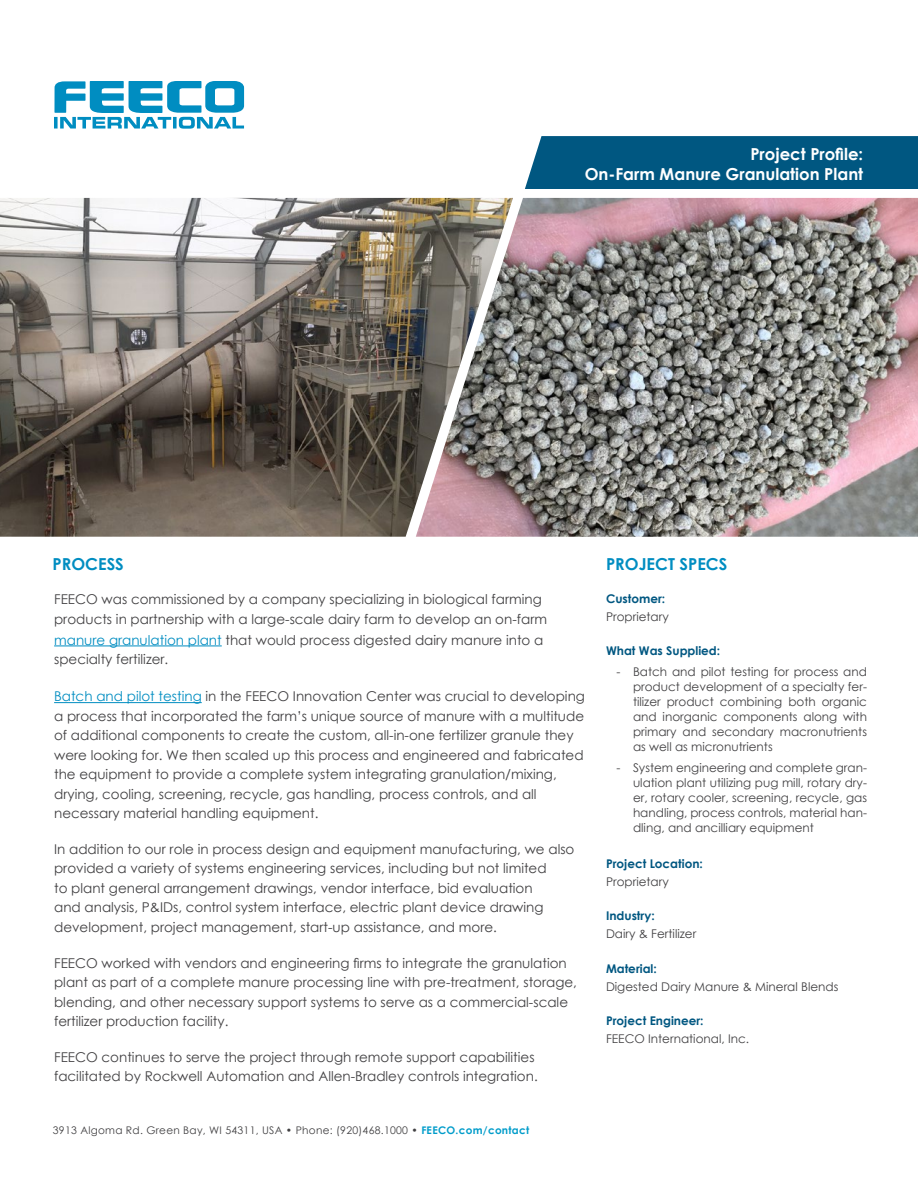
<style>
.page{position:relative;width:918px;height:1188px;background:#fff}
.page>*{position:absolute;margin:0;border:0;box-sizing:border-box;transform-origin:0 0}
.t1{font:700 16.5px/19.5px "Century Gothic";color:#fff;text-align:right}
.t2{font:700 16.5px "Century Gothic";color:#008dc1}
.t3{font:13.5px/19.5px "Century Gothic";color:#414042}
.Project_Details{font:12px/15px "Century Gothic";color:#414042}
.Project_Details-2{font:700 12px/18px "Century Gothic";color:#005781}
.t4{font:10.5px "Century Gothic";letter-spacing:.025em;color:#414042}
.s1{color:#008dc1}
.s2{font-weight:700;color:#009cca}
.s3{font-weight:700;color:#005781}
.s4{font-weight:400;color:#414042}
</style>
<div class="page">
<div style="left:525px;top:136px;width:393px;height:53px;background:#005781"></div>
<svg style="left:54px;top:81px;width:190px;height:48px"></svg>
<hr style="left:54px;top:646px;width:168px;height:1px;background:#008dc1">
<hr style="left:54px;top:702px;width:148px;height:1px;background:#008dc1">
<img style="left:0;top:198px;width:416px;height:339px">
<img style="left:416px;top:198px;width:502px;height:339px">
<h1 class="t1" style="left:585px;top:144px;width:280px">Project Profile:<br>On-Farm Manure Granulation Plant</h1>
<h2 class="t2" style="left:53px;top:551px;width:73px">PROCESS</h2>
<p class="t3" style="left:54px;top:589px;width:494px">FEECO was commissioned by a company specializing in biological farming products in partnership with a large-scale dairy farm to develop an on-farm</p>
<p class="t3" style="left:54px;top:630px;width:491px"><span class="s1">manure granulation plant</span> that would process digested dairy manure into a specialty fertilizer.</p>
<p class="t3" style="left:54px;top:686px;width:532px"><span class="s1">Batch and pilot testing</span> in the FEECO Innovation Center was crucial to developing a process that incorporated the farm’s unique source of manure with a multitude of additional components to create the custom, all-in-one fertilizer granule they were looking for. We then scaled up this process and engineered and fabricated the equipment to provide a complete system integrating granulation/mixing, drying, cooling, screening, recycle, gas handling, process controls, and all necessary material handling equipment.</p>
<p class="t3" style="left:54px;top:839px;width:522px">In addition to our role in process design and equipment manufacturing, we also provided a variety of systems engineering services, including but not limited<br>to plant general arrangement drawings, vendor interface, bid evaluation<br>and analysis, P&amp;IDs, control system interface, electric plant device drawing development, project management, start-up assistance, and more.</p>
<p class="t3" style="left:54px;top:953px;width:524px">FEECO worked with vendors and engineering firms to integrate the granulation plant as part of a complete manure processing line with pre-treatment, storage, blending, and other necessary support systems to serve as a commercial-scale fertilizer production facility.</p>
<p class="t3" style="left:54px;top:1047px;width:485px">FEECO continues to serve the project through remote support capabilities facilitated by Rockwell Automation and Allen-Bradley controls integration.</p>
<p class="t4" style="left:53px;top:1123px;width:478px">3913 Algoma Rd. Green Bay, WI 54311, USA • Phone: (920)468.1000 • <span class="s2">FEECO.com/contact</span></p>
<h2 class="t2" style="left:606px;top:551px;width:123px">PROJECT SPECS</h2>
<p class="Project_Details" style="left:606px;top:589px;width:64px;line-height:18px"><span class="s3">Customer:<br></span>Proprietary</p>
<p class="Project_Details-2" style="left:606px;top:641px;width:116px">What Was Supplied:</p>
<p class="Project_Details" style="left:633px;top:664px;width:236px;text-align:justify;text-indent:-16px">- Batch and pilot testing for process and product development of a specialty fer&shy;tilizer product combining both organic and inorganic components along with primary and secondary macronutrients as well as micronutrients</p>
<p class="Project_Details" style="left:633px;top:760px;width:236px;text-align:justify;text-indent:-16px">- System engineering and complete gran&shy;ulation plant utilizing pug mill, rotary dry&shy;er, rotary cooler, screening, recycle, gas handling, process controls, material han&shy;dling, and ancilliary equipment</p>
<p class="Project_Details-2" style="left:606px;top:854px;width:98px">Project Location:<br><span class="s4">Proprietary</span></p>
<p class="Project_Details" style="left:606px;top:907px;width:92px;line-height:18px"><span class="s3">Industry:<br></span>Dairy &amp; Fertilizer</p>
<p class="Project_Details" style="left:606px;top:959px;width:234px;line-height:18px"><span class="s3">Material:<br></span>Digested Dairy Manure &amp; Mineral Blends</p>
<p class="Project_Details" style="left:606px;top:1011px;width:145px;line-height:18px"><span class="s3">Project Engineer:<br></span>FEECO International, Inc.</p>
</div>
